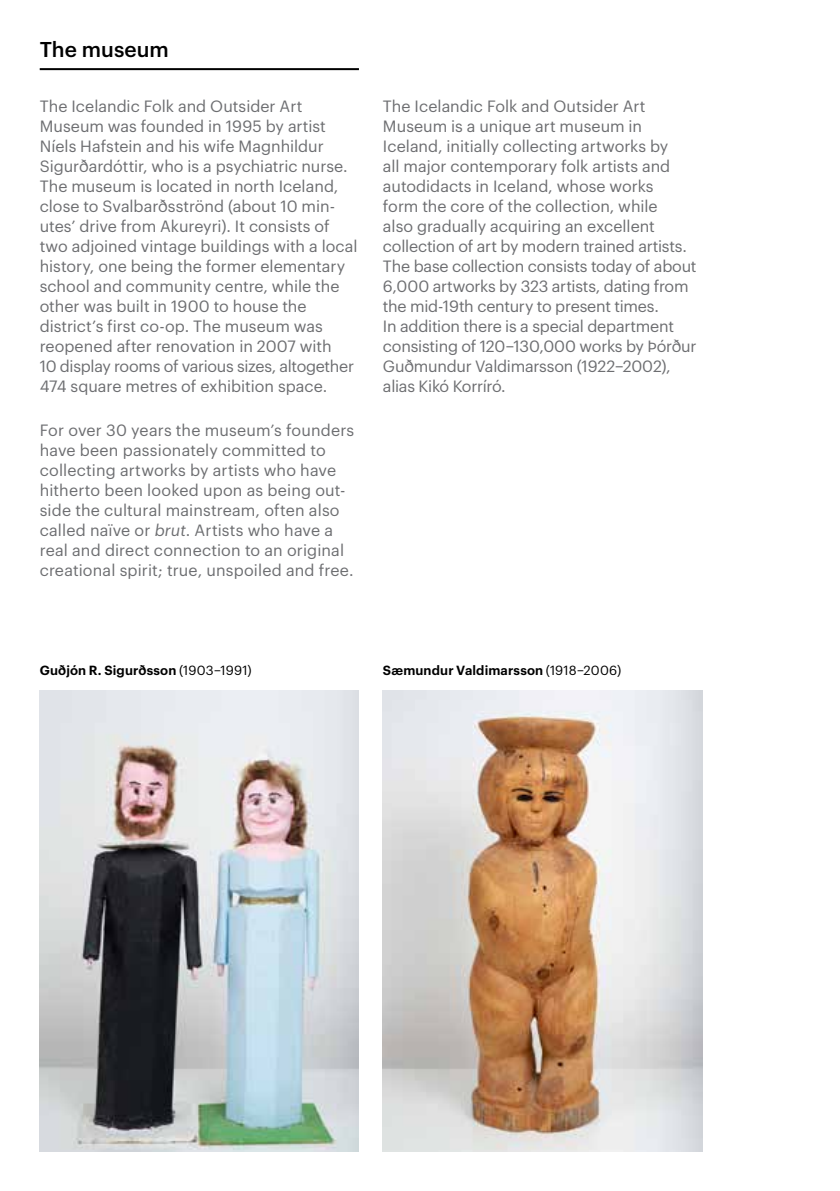
<style>
.page{position:relative;width:840px;height:1191px;background:#fff}
.page>*{position:absolute;margin:0;border:0;box-sizing:border-box;transform-origin:0 0}
.t1{font:500 21px "Graphik";color:#000}
.t2{font:16px/20px "Graphik";color:#6d6e71}
.t3{font:600 13px "Graphik";letter-spacing:.01em;color:#000}
.s1{font-style:italic}
.s2{font-weight:400}
</style>
<div class="page">
<img style="left:383px;top:690px;width:318px;height:461px">
<hr style="left:40px;top:68px;width:319px;height:2px;background:#000">
<img style="left:40px;top:690px;width:319px;height:461px">
<h1 class="t1" style="left:40px;top:33px;width:130px">The museum</h1>
<p class="t2" style="left:40px;top:94px;width:319px">The Icelandic Folk and Outsider Art Museum was founded in 1995 by artist Níels Hafstein and his wife Magnhildur Sigurðardóttir, who is a psychiatric nurse.<br>The museum is located in north Iceland, close to Svalbarðsströnd (about 10 min&shy;utes’ drive from Akureyri). It consists of two adjoined vintage buildings with a local history, one being the former elementary school and community centre, while the other was built in 1900 to house the district’s first co-op. The museum was reopened after renovation in 2007 with<br>10 display rooms of various sizes, altogether 474 square metres of exhibition space.</p>
<p class="t2" style="left:40px;top:418px;width:316px">For over 30 years the museum’s founders have been passionately committed to collecting artworks by artists who have hitherto been looked upon as being out&shy;side the cultural mainstream, often also called naïve or <span class="s1">brut</span>. Artists who have a real and direct connection to an original creational spirit; true, unspoiled and free.</p>
<p class="t2" style="left:383px;top:94px;width:315px">The Icelandic Folk and Outsider Art Museum is a unique art museum in Iceland, initially collecting artworks by<br>all major contemporary folk artists and autodidacts in Iceland, whose works<br>form the core of the collection, while<br>also gradually acquiring an excellent collection of art by modern trained artists.<br>The base collection consists today of about 6,000 artworks by 323 artists, dating from the mid-19th century to present times.<br>In addition there is a special department consisting of 120–130,000 works by Þórður Guðmundur Valdimarsson (1922–2002), alias Kikó Korríró.</p>
<p class="t3" style="left:40px;top:660px;width:213px">Guðjón R. Sigurðsson <span class="s2">(1903–1991)</span></p>
<p class="t3" style="left:383px;top:660px;width:240px">Sæmundur Valdimarsson <span class="s2">(1918–2006)</span></p>
</div>
